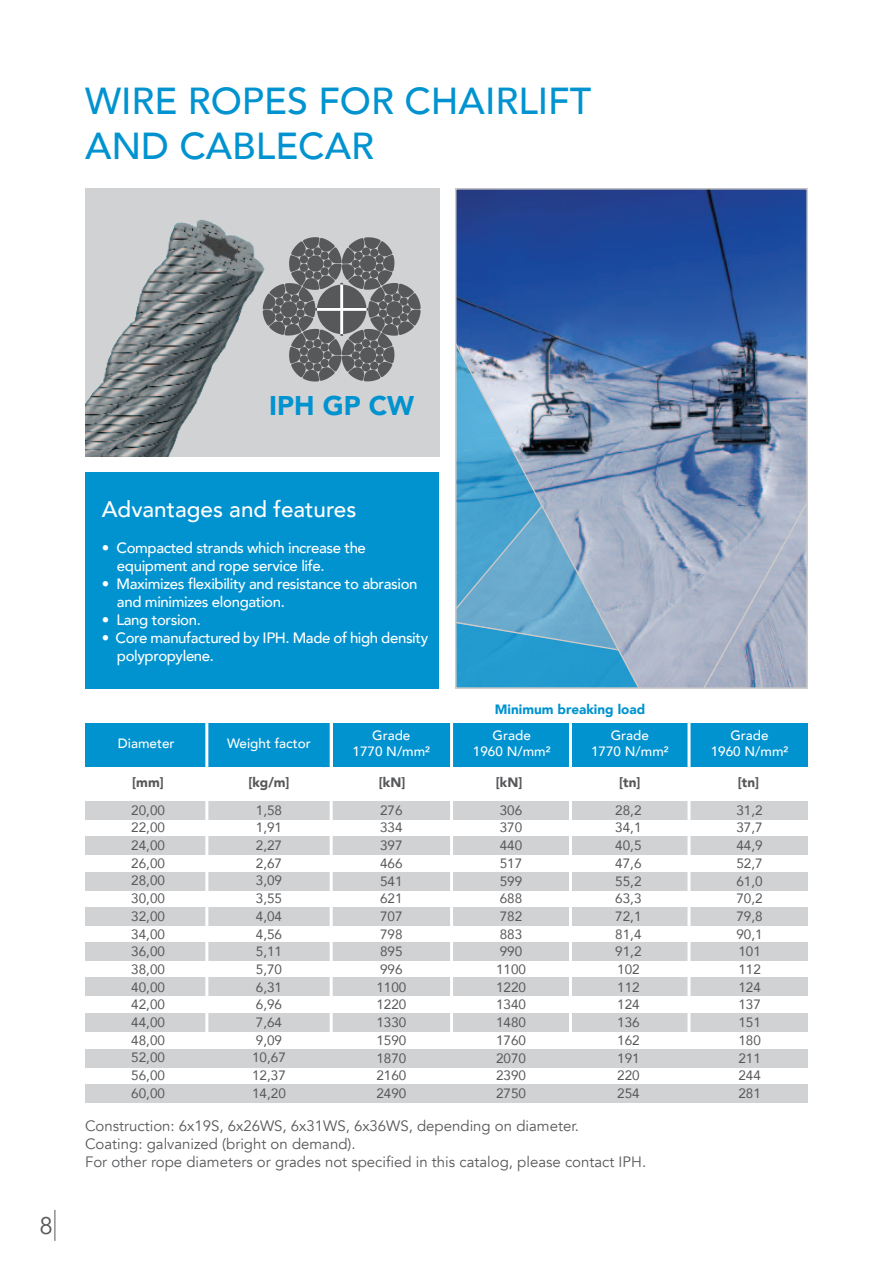
<style>
.page{position:relative;width:893px;height:1263px;background:#fff}
.page>*{position:absolute;margin:0;border:0;box-sizing:border-box;transform-origin:0 0}
.t1{font:500 37.5px/45px "Avenir";color:#0093d0}
.t2{font:900 27px "Avenir";color:#0093d0}
.t3{font:24px "Avenir";color:#57585a}
.t4{font:500 22.5px "Avenir";color:#fff}
.t5{font:500 15px/18px "Avenir";letter-spacing:-.025em;color:#fff}
.t6{font:15px/18px "Avenir";color:#57585a}
.t7{font:13.5px/17.7px "Avenir";color:#57585a}
.t8{font:500 13.5px/16.2px "Avenir";color:#fff;text-align:center}
.t9{font:900 13.5px "Avenir";color:#57585a}
.t10{font:900 13.5px "Avenir";color:#0093d0}
</style>
<div class="page">
<img style="left:458px;top:191px;width:347px;height:495px">
<div style="left:85px;top:473px;width:353px;height:216px;background:#0093d0"></div>
<div style="left:85px;top:188px;width:354px;height:269px;background:#d1d2d4"></div>
<img style="left:85px;top:220px;width:178px;height:237px">
<div style="left:86px;top:723px;width:121px;height:43px;background:#0093d0"></div>
<div style="left:208px;top:723px;width:122px;height:43px;background:#0093d0"></div>
<div style="left:333px;top:723px;width:119px;height:43px;background:#0093d0"></div>
<div style="left:570px;top:723px;width:119px;height:43px;background:#0093d0"></div>
<div style="left:452px;top:723px;width:118px;height:43px;background:#0093d0"></div>
<div style="left:689px;top:723px;width:119px;height:43px;background:#0093d0"></div>
<div style="left:85px;top:801px;width:722px;height:19px;background:#d1d2d4"></div>
<div style="left:85px;top:836px;width:722px;height:19px;background:#d1d2d4"></div>
<div style="left:85px;top:872px;width:722px;height:18px;background:#d1d2d4"></div>
<div style="left:85px;top:907px;width:722px;height:19px;background:#d1d2d4"></div>
<div style="left:85px;top:977px;width:722px;height:19px;background:#d1d2d4"></div>
<div style="left:85px;top:1049px;width:722px;height:18px;background:#d1d2d4"></div>
<div style="left:85px;top:942px;width:722px;height:19px;background:#d1d2d4"></div>
<div style="left:85px;top:1013px;width:722px;height:18px;background:#d1d2d4"></div>
<div style="left:85px;top:1084px;width:722px;height:18px;background:#d1d2d4"></div>
<hr style="left:205px;top:723px;width:3px;height:315px;background:#fff">
<hr style="left:330px;top:723px;width:3px;height:315px;background:#fff">
<hr style="left:450px;top:723px;width:3px;height:315px;background:#fff">
<hr style="left:569px;top:723px;width:3px;height:315px;background:#fff">
<hr style="left:687px;top:723px;width:3px;height:315px;background:#fff">
<svg style="left:263px;top:237px;width:158px;height:144px"></svg>
<svg style="left:702px;top:500px;width:103px;height:186px;background:#a6afc3"></svg>
<svg style="left:458px;top:345px;width:181px;height:341px;background:#72a4c5"></svg>
<div style="left:455px;top:188px;width:353px;height:501px;border:2px solid #cdc9c8"></div>
<hr style="left:55px;top:1210px;width:1px;height:31px;background:#57585a">
<h1 class="t1" style="left:85px;top:76px;width:508px">WIRE ROPES FOR CHAIRLIFT<br>AND CABLECAR</h1>
<h3 class="t3" style="left:39px;top:1211px;width:15px">8</h3>
<h2 class="t2" style="left:269px;top:383px;width:146px">IPH GP CW</h2>
<h3 class="t4" style="left:102px;top:490px;width:256px">Advantages and features</h3>
<p class="t5" style="left:117px;top:538px;width:250px;text-indent:-15px">• Compacted strands which increase the equipment and rope service life.</p>
<p class="t5" style="left:117px;top:574px;width:302px;text-indent:-15px">• Maximizes flexibility and resistance to abrasion and minimizes elongation.</p>
<p class="t5" style="left:102px;top:610px;width:101px">• Lang torsion.</p>
<p class="t5" style="left:117px;top:628px;width:313px;text-indent:-15px">• Core manufactured by IPH. Made of high density polypropylene.</p>
<p class="t10" style="left:495px;top:697px;width:152px">Minimum breaking load</p>
<p class="t8" style="left:118px;top:735px;width:58px">Diameter</p>
<p class="t8" style="left:352px;top:727px;width:79px">Grade<br>1770 N/mm²</p>
<p class="t8" style="left:591px;top:727px;width:79px">Grade<br>1770 N/mm²</p>
<p class="t8" style="left:473px;top:727px;width:79px">Grade<br>1960 N/mm²</p>
<p class="t8" style="left:711px;top:727px;width:79px">Grade<br>1960 N/mm²</p>
<p class="t8" style="left:227px;top:735px;width:85px">Weight factor</p>
<p class="t9" style="left:132px;top:770px;width:33px">[mm]</p>
<p class="t7" style="left:131px;top:801px;width:35px;text-align:justify">20,00<br>22,00<br>24,00<br>26,00<br>28,00<br>30,00<br>32,00<br>34,00<br>36,00<br>38,00<br>40,00<br>42,00<br>44,00<br>48,00<br>52,00<br>56,00<br>60,00</p>
<p class="t9" style="left:248px;top:770px;width:43px">[kg/m]</p>
<p class="t7" style="left:252px;top:801px;width:35px">1,58<br>1,91<br>2,27<br>2,67<br>3,09<br>3,55<br>4,04<br>4,56<br>5,11<br>5,70<br>6,31<br>6,96<br>7,64<br>9,09<br>10,67<br>12,37<br>14,20</p>
<p class="t9" style="left:379px;top:770px;width:28px">[kN]</p>
<p class="t9" style="left:496px;top:770px;width:28px">[kN]</p>
<p class="t7" style="left:376px;top:801px;width:32px">276<br>334<br>397<br>466<br>541<br>621<br>707<br>798<br>895<br>996<br>1100<br>1220<br>1330<br>1590<br>1870<br>2160<br>2490</p>
<p class="t7" style="left:496px;top:801px;width:32px">306<br>370<br>440<br>517<br>599<br>688<br>782<br>883<br>990<br>1100<br>1220<br>1340<br>1480<br>1760<br>2070<br>2390<br>2750</p>
<p class="t9" style="left:619px;top:770px;width:23px">[tn]</p>
<p class="t9" style="left:738px;top:770px;width:23px">[tn]</p>
<p class="t7" style="left:615px;top:801px;width:28px">28,2<br>34,1<br>40,5<br>47,6<br>55,2<br>63,3<br>72,1<br>81,4<br>91,2<br>102<br>112<br>124<br>136<br>162<br>191<br>220<br>254</p>
<p class="t7" style="left:736px;top:801px;width:28px">31,2<br>37,7<br>44,9<br>52,7<br>61,0<br>70,2<br>79,8<br>90,1<br>101<br>112<br>124<br>137<br>151<br>180<br>211<br>244<br>281</p>
<p class="t6" style="left:85px;top:1117px;width:563px">Construction: 6x19S, 6x26WS, 6x31WS, 6x36WS, depending on diameter.<br>Coating: galvanized (bright on demand).<br>For other rope diameters or grades not specified in this catalog, please contact IPH.</p>
</div>
